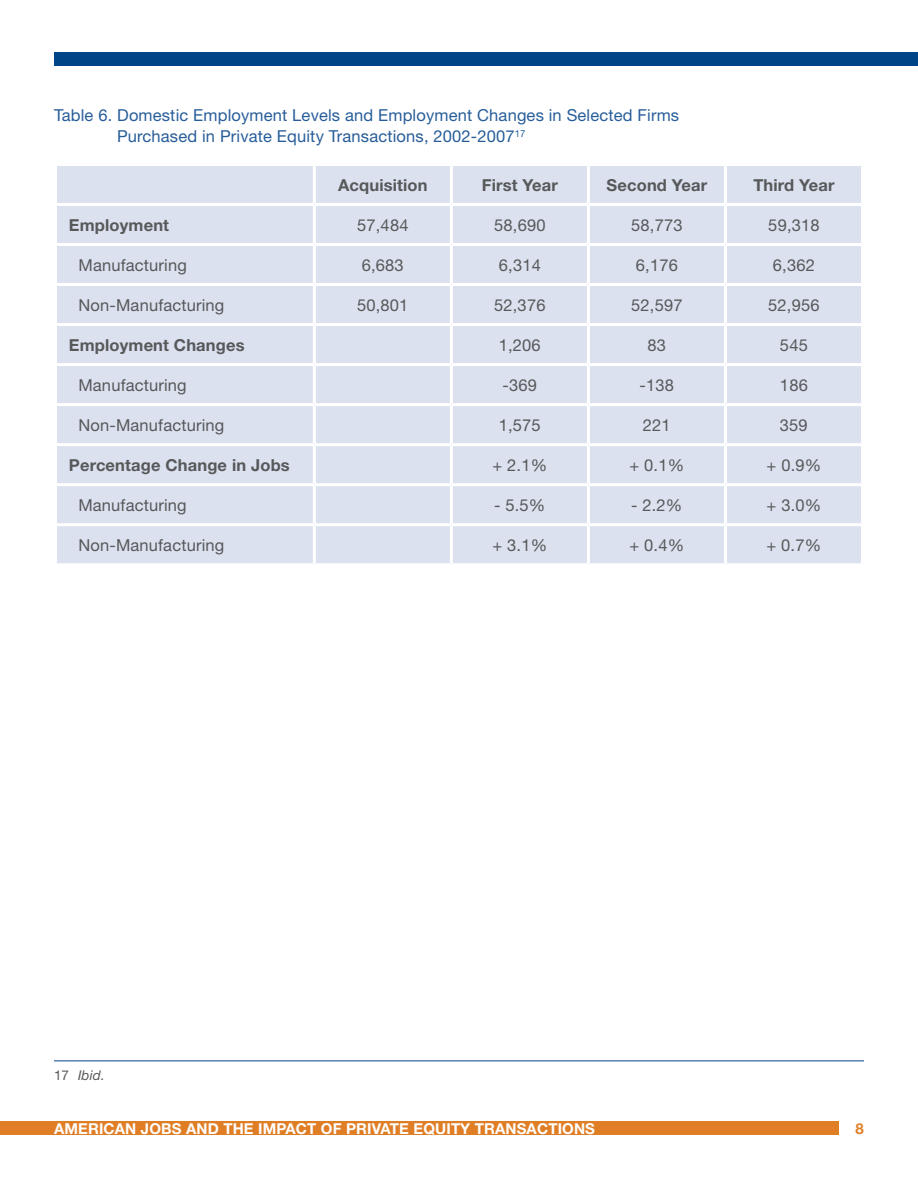
<style>
.page{position:relative;width:918px;height:1188px;background:#fff}
.page>*{position:absolute;margin:0;border:0;box-sizing:border-box;transform-origin:0 0}
.t1{font:16.5px "Helvetica Neue";letter-spacing:.01em;color:#57585a}
.t2{font:16.5px/21px "Helvetica Neue";letter-spacing:.01em;color:#275d99}
.t3{font:700 16.5px "Helvetica Neue";letter-spacing:.01em;color:#57585a}
.t4{font:700 15px "Helvetica Neue";letter-spacing:.01em;color:#fff}
.t5{font:700 15px "Helvetica Neue";color:#e07e26}
.t6{font:italic 13.5px "Helvetica Neue";color:#57585a}
.s1{font-style:normal}
</style>
<div class="page">
<div style="left:54px;top:53px;width:864px;height:13px;background:#004687"></div>
<div style="left:0;top:1122px;width:838px;height:13px;background:#e07e26"></div>
<div style="left:57px;top:166px;width:804px;height:397px;background:#dbe1ee"></div>
<hr style="left:313px;top:166px;width:3px;height:37px;background:#fff">
<hr style="left:450px;top:166px;width:3px;height:37px;background:#fff">
<hr style="left:587px;top:166px;width:3px;height:37px;background:#fff">
<hr style="left:724px;top:166px;width:3px;height:37px;background:#fff">
<hr style="left:54px;top:203px;width:260px;height:3px;background:#fff">
<hr style="left:314px;top:203px;width:137px;height:3px;background:#fff">
<hr style="left:313px;top:206px;width:3px;height:37px;background:#fff">
<hr style="left:451px;top:203px;width:137px;height:3px;background:#fff">
<hr style="left:450px;top:206px;width:3px;height:37px;background:#fff">
<hr style="left:588px;top:203px;width:137px;height:3px;background:#fff">
<hr style="left:587px;top:206px;width:3px;height:37px;background:#fff">
<hr style="left:725px;top:203px;width:139px;height:3px;background:#fff">
<hr style="left:724px;top:206px;width:3px;height:37px;background:#fff">
<hr style="left:54px;top:243px;width:260px;height:3px;background:#fff">
<hr style="left:314px;top:243px;width:137px;height:3px;background:#fff">
<hr style="left:313px;top:246px;width:3px;height:37px;background:#fff">
<hr style="left:451px;top:243px;width:137px;height:3px;background:#fff">
<hr style="left:450px;top:246px;width:3px;height:37px;background:#fff">
<hr style="left:588px;top:243px;width:137px;height:3px;background:#fff">
<hr style="left:587px;top:246px;width:3px;height:37px;background:#fff">
<hr style="left:725px;top:243px;width:139px;height:3px;background:#fff">
<hr style="left:724px;top:246px;width:3px;height:37px;background:#fff">
<hr style="left:54px;top:283px;width:260px;height:3px;background:#fff">
<hr style="left:314px;top:283px;width:137px;height:3px;background:#fff">
<hr style="left:313px;top:286px;width:3px;height:37px;background:#fff">
<hr style="left:451px;top:283px;width:137px;height:3px;background:#fff">
<hr style="left:450px;top:286px;width:3px;height:37px;background:#fff">
<hr style="left:588px;top:283px;width:137px;height:3px;background:#fff">
<hr style="left:587px;top:286px;width:3px;height:37px;background:#fff">
<hr style="left:725px;top:283px;width:139px;height:3px;background:#fff">
<hr style="left:724px;top:286px;width:3px;height:37px;background:#fff">
<hr style="left:54px;top:323px;width:260px;height:3px;background:#fff">
<hr style="left:314px;top:323px;width:137px;height:3px;background:#fff">
<hr style="left:313px;top:326px;width:3px;height:37px;background:#fff">
<hr style="left:451px;top:323px;width:137px;height:3px;background:#fff">
<hr style="left:450px;top:326px;width:3px;height:37px;background:#fff">
<hr style="left:588px;top:323px;width:137px;height:3px;background:#fff">
<hr style="left:587px;top:326px;width:3px;height:37px;background:#fff">
<hr style="left:725px;top:323px;width:139px;height:3px;background:#fff">
<hr style="left:724px;top:326px;width:3px;height:37px;background:#fff">
<hr style="left:54px;top:363px;width:260px;height:3px;background:#fff">
<hr style="left:314px;top:363px;width:137px;height:3px;background:#fff">
<hr style="left:313px;top:366px;width:3px;height:37px;background:#fff">
<hr style="left:451px;top:363px;width:137px;height:3px;background:#fff">
<hr style="left:450px;top:366px;width:3px;height:37px;background:#fff">
<hr style="left:588px;top:363px;width:137px;height:3px;background:#fff">
<hr style="left:587px;top:366px;width:3px;height:37px;background:#fff">
<hr style="left:725px;top:363px;width:139px;height:3px;background:#fff">
<hr style="left:724px;top:366px;width:3px;height:37px;background:#fff">
<hr style="left:54px;top:403px;width:260px;height:3px;background:#fff">
<hr style="left:314px;top:403px;width:137px;height:3px;background:#fff">
<hr style="left:313px;top:406px;width:3px;height:37px;background:#fff">
<hr style="left:451px;top:403px;width:137px;height:3px;background:#fff">
<hr style="left:450px;top:406px;width:3px;height:37px;background:#fff">
<hr style="left:588px;top:403px;width:137px;height:3px;background:#fff">
<hr style="left:587px;top:406px;width:3px;height:37px;background:#fff">
<hr style="left:725px;top:403px;width:139px;height:3px;background:#fff">
<hr style="left:724px;top:406px;width:3px;height:37px;background:#fff">
<hr style="left:54px;top:443px;width:260px;height:3px;background:#fff">
<hr style="left:314px;top:443px;width:137px;height:3px;background:#fff">
<hr style="left:313px;top:446px;width:3px;height:37px;background:#fff">
<hr style="left:451px;top:443px;width:137px;height:3px;background:#fff">
<hr style="left:450px;top:446px;width:3px;height:37px;background:#fff">
<hr style="left:588px;top:443px;width:137px;height:3px;background:#fff">
<hr style="left:587px;top:446px;width:3px;height:37px;background:#fff">
<hr style="left:725px;top:443px;width:139px;height:3px;background:#fff">
<hr style="left:724px;top:446px;width:3px;height:37px;background:#fff">
<hr style="left:54px;top:483px;width:260px;height:3px;background:#fff">
<hr style="left:314px;top:483px;width:137px;height:3px;background:#fff">
<hr style="left:313px;top:486px;width:3px;height:37px;background:#fff">
<hr style="left:451px;top:483px;width:137px;height:3px;background:#fff">
<hr style="left:450px;top:486px;width:3px;height:37px;background:#fff">
<hr style="left:588px;top:483px;width:137px;height:3px;background:#fff">
<hr style="left:587px;top:486px;width:3px;height:37px;background:#fff">
<hr style="left:725px;top:483px;width:139px;height:3px;background:#fff">
<hr style="left:724px;top:486px;width:3px;height:37px;background:#fff">
<hr style="left:54px;top:523px;width:260px;height:3px;background:#fff">
<hr style="left:314px;top:523px;width:137px;height:3px;background:#fff">
<hr style="left:313px;top:526px;width:3px;height:37px;background:#fff">
<hr style="left:451px;top:523px;width:137px;height:3px;background:#fff">
<hr style="left:450px;top:526px;width:3px;height:37px;background:#fff">
<hr style="left:588px;top:523px;width:137px;height:3px;background:#fff">
<hr style="left:587px;top:526px;width:3px;height:37px;background:#fff">
<hr style="left:725px;top:523px;width:139px;height:3px;background:#fff">
<hr style="left:724px;top:526px;width:3px;height:37px;background:#fff">
<hr style="left:54px;top:1060px;width:810px;height:1px;background:#004687">
<p class="t2" style="left:117px;top:104px;width:564px;text-indent:-63px">Table 6. Domestic Employment Levels and Employment Changes in Selected Firms<br>Purchased in Private Equity Transactions, 2002-2007<sup>17</sup></p>
<p class="t3" style="left:338px;top:175px;width:91px">Acquisition</p>
<p class="t3" style="left:482px;top:175px;width:78px">First Year</p>
<p class="t3" style="left:607px;top:175px;width:102px">Second Year</p>
<p class="t3" style="left:753px;top:175px;width:83px">Third Year</p>
<p class="t3" style="left:69px;top:215px;width:102px">Employment</p>
<p class="t1" style="left:357px;top:215px;width:53px">57,484</p>
<p class="t1" style="left:494px;top:215px;width:53px">58,690</p>
<p class="t1" style="left:631px;top:215px;width:53px">58,773</p>
<p class="t1" style="left:768px;top:215px;width:53px">59,318</p>
<p class="t1" style="left:78px;top:255px;width:110px">Manufacturing</p>
<p class="t1" style="left:362px;top:255px;width:43px">6,683</p>
<p class="t1" style="left:499px;top:255px;width:43px">6,314</p>
<p class="t1" style="left:636px;top:255px;width:43px">6,176</p>
<p class="t1" style="left:773px;top:255px;width:43px">6,362</p>
<p class="t1" style="left:78px;top:295px;width:147px">Non-Manufacturing</p>
<p class="t1" style="left:357px;top:295px;width:53px">50,801</p>
<p class="t1" style="left:494px;top:295px;width:53px">52,376</p>
<p class="t1" style="left:631px;top:295px;width:53px">52,597</p>
<p class="t1" style="left:768px;top:295px;width:53px">52,956</p>
<p class="t3" style="left:69px;top:335px;width:177px">Employment Changes</p>
<p class="t1" style="left:499px;top:335px;width:43px">1,206</p>
<p class="t1" style="left:648px;top:335px;width:20px">83</p>
<p class="t1" style="left:780px;top:335px;width:29px">545</p>
<p class="t1" style="left:78px;top:375px;width:110px">Manufacturing</p>
<p class="t1" style="left:503px;top:375px;width:36px">-369</p>
<p class="t1" style="left:640px;top:375px;width:36px">-138</p>
<p class="t1" style="left:780px;top:375px;width:29px">186</p>
<p class="t1" style="left:78px;top:415px;width:147px">Non-Manufacturing</p>
<p class="t1" style="left:499px;top:415px;width:43px">1,575</p>
<p class="t1" style="left:643px;top:415px;width:29px">221</p>
<p class="t1" style="left:780px;top:415px;width:29px">359</p>
<p class="t3" style="left:69px;top:455px;width:222px">Percentage Change in Jobs</p>
<p class="t1" style="left:492px;top:455px;width:56px">+ 2.1%</p>
<p class="t1" style="left:629px;top:455px;width:56px">+ 0.1%</p>
<p class="t1" style="left:767px;top:455px;width:56px">+ 0.9%</p>
<p class="t1" style="left:78px;top:495px;width:110px">Manufacturing</p>
<p class="t1" style="left:494px;top:495px;width:53px">- 5.5%</p>
<p class="t1" style="left:631px;top:495px;width:53px">- 2.2%</p>
<p class="t1" style="left:767px;top:495px;width:56px">+ 3.0%</p>
<p class="t1" style="left:78px;top:535px;width:147px">Non-Manufacturing</p>
<p class="t1" style="left:492px;top:535px;width:56px">+ 3.1%</p>
<p class="t1" style="left:629px;top:535px;width:56px">+ 0.4%</p>
<p class="t1" style="left:767px;top:535px;width:56px">+ 0.7%</p>
<p class="t6" style="left:54px;top:1067px;width:52px"><span class="s1">17</span> Ibid.</p>
<p class="t4" style="left:54px;top:1119px;width:543px">American Jobs and the Impact of Private Equity Transactions</p>
<p class="t5" style="left:856px;top:1119px;width:10px">8</p>
</div>
